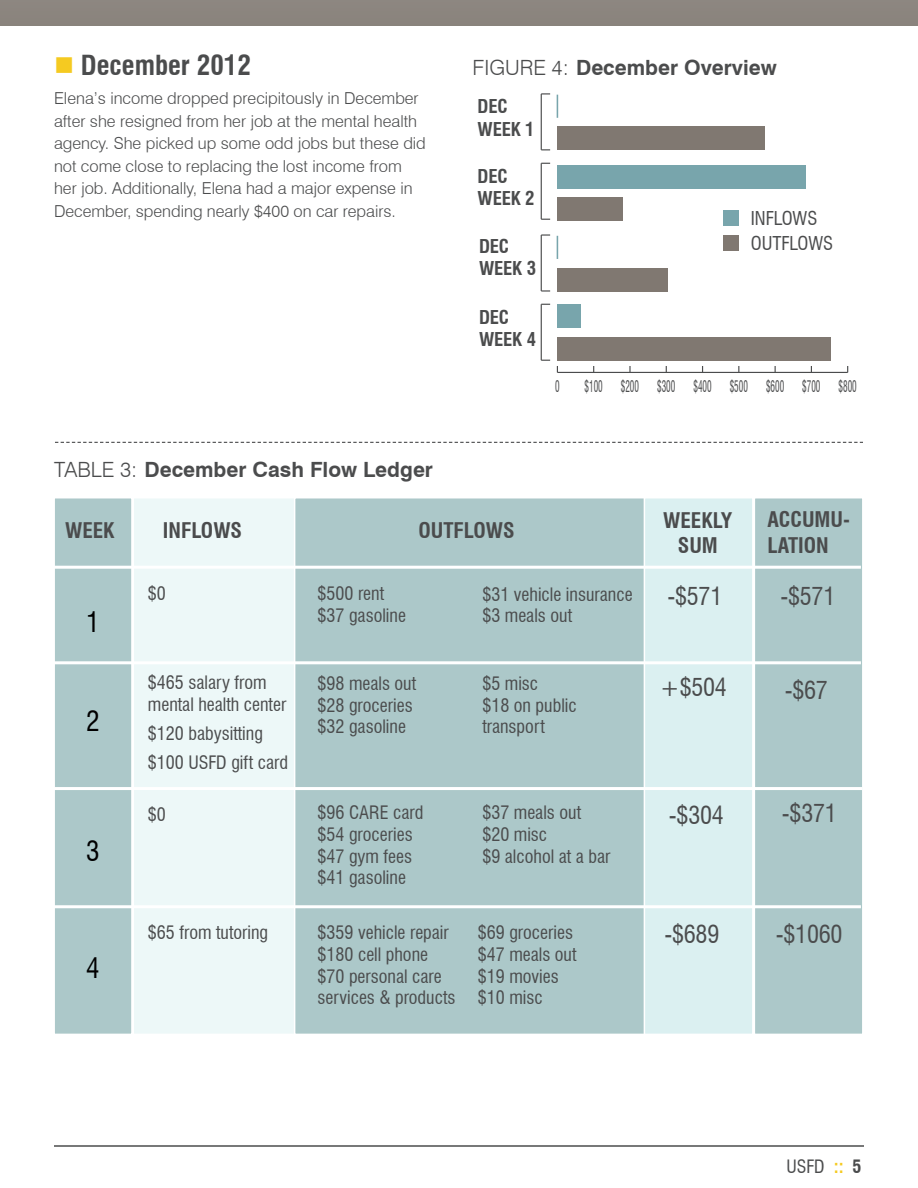
<style>
.page{position:relative;width:918px;height:1188px;background:#fff}
.page>*{position:absolute;margin:0;border:0;box-sizing:border-box;transform-origin:0 0}
.t1{font:condensed 27.15px "Swiss 721 BT";color:#000}
.t2{font:700 condensed 27px "Swiss 721 BT";color:#4b4c4d}
.t3{font:condensed 24.15px "Swiss 721 BT";letter-spacing:-.01em;color:#4b4c4d}
.t4{font:700 condensed 21.15px/25.3px "Swiss 721 BT";color:#4b4c4d;text-align:center}
.t5{font:700 21px "Swiss 721 BT";color:#4b4c4d}
.t6{font:700 condensed 18.6px/22.4px "Swiss 721 BT";letter-spacing:-.01em;color:#4b4c4d}
.t7{font:condensed 18.6px/25px "Swiss 721 BT";color:#4b4c4d}
.t8{font:condensed 18.15px/21.8px "Swiss 721 BT";color:#4b4c4d}
.t9{font:condensed 18px "Swiss 721 BT";color:#4b4c4d}
.t10{font:300 16.5px/22.5px "Swiss 721 BT";color:#4b4c4d}
.t11{font:condensed 15.6px "Swiss 721 BT";color:#4b4c4d;scale:.59 1}
.s1{color:#f5ca21}
.s2{font-weight:300}
.s3{font-weight:700;color:#f5ca21}
.s4{font-weight:700}
</style>
<div class="page">
<hr style="left:54px;top:1145px;width:810px;height:2px;background:#4b4c4d">
<hr style="left:541px;top:94px;width:1px;height:56px;background:#4b4c4d">
<hr style="left:541px;top:163px;width:1px;height:56px;background:#4b4c4d">
<hr style="left:541px;top:235px;width:1px;height:56px;background:#4b4c4d">
<svg style="left:541px;top:234px;width:9px;height:2px"></svg>
<svg style="left:541px;top:290px;width:9px;height:2px"></svg>
<div style="left:723px;top:210px;width:16px;height:16px;background:#78a5ac"></div>
<div style="left:723px;top:235px;width:16px;height:16px;background:#807871"></div>
<hr style="left:541px;top:304px;width:1px;height:56px;background:#4b4c4d">
<hr style="left:557px;top:372px;width:291px;height:1px;background:#4b4c4d">
<svg style="left:629px;top:366px;width:2px;height:6px"></svg>
<svg style="left:557px;top:95px;width:1px;height:23px"></svg>
<div style="left:557px;top:127px;width:208px;height:23px;background:#807871"></div>
<div style="left:557px;top:165px;width:249px;height:23px;background:#78a5ac"></div>
<div style="left:557px;top:197px;width:66px;height:24px;background:#807871"></div>
<svg style="left:557px;top:236px;width:1px;height:23px"></svg>
<div style="left:557px;top:268px;width:111px;height:23px;background:#807871"></div>
<div style="left:557px;top:305px;width:24px;height:23px;background:#78a5ac"></div>
<div style="left:557px;top:337px;width:274px;height:23px;background:#807871"></div>
<svg style="left:55px;top:442px;width:808px;height:1px"></svg>
<div style="left:54px;top:498px;width:78px;height:536px;background:#acc8c9"></div>
<div style="left:54px;top:497px;width:79px;height:538px;border:2px solid #fff"></div>
<div style="left:133px;top:498px;width:255px;height:536px;background:#edf8f8"></div>
<div style="left:295px;top:498px;width:357px;height:536px;background:#acc8c9"></div>
<div style="left:754px;top:498px;width:109px;height:536px;background:#acc8c9"></div>
<div style="left:754px;top:497px;width:109px;height:538px;border:2px solid #fff"></div>
<div style="left:644px;top:498px;width:109px;height:536px;background:#dbf0f1"></div>
<div style="left:644px;top:497px;width:110px;height:538px;border:2px solid #fff"></div>
<hr style="left:54px;top:566px;width:807px;height:3px;background:#fff">
<hr style="left:54px;top:905px;width:807px;height:3px;background:#fff">
<hr style="left:54px;top:787px;width:808px;height:3px;background:#fff">
<hr style="left:54px;top:661px;width:807px;height:3px;background:#fff">
<div style="left:0;top:0;width:918px;height:26px;background:#8b857e"></div>
<p class="t2" style="left:54px;top:49px;width:198px"><span class="s1">■</span> December 2012</p>
<p class="t10" style="left:54px;top:87px;width:373px">Elena’s income dropped precipitously in December after she resigned from her job at the mental health agency. She picked up some odd jobs but these did not come close to replacing the lost income from her job. Additionally, Elena had a major expense in December, spending nearly $400 on car repairs.</p>
<p class="t6" style="left:478px;top:95px;width:58px">DEC<br>WEEK 1</p>
<p class="t5" style="left:472px;top:54px;width:306px"><span class="s2">FIGURE 4:</span> December Overview</p>
<p class="t6" style="left:478px;top:165px;width:58px">DEC<br>WEEK 2</p>
<p class="t6" style="left:479px;top:235px;width:58px">DEC<br>WEEK 3</p>
<p class="t7" style="left:751px;top:205px;width:84px">INFLOWS<br>OUTFLOWS</p>
<p class="t5" style="left:54px;top:457px;width:381px"><span class="s2">TABLE 3:</span> December Cash Flow Ledger</p>
<p class="t6" style="left:479px;top:306px;width:58px">DEC<br>WEEK 4</p>
<p class="t11" style="left:555px;top:377px;width:9px">0</p>
<p class="t11" style="left:585px;top:377px;width:463px">$100 $200 $300 $400 $500 $600 $700 $800</p>
<p class="t4" style="left:65px;top:518px;width:51px">WEEK</p>
<p class="t4" style="left:163px;top:518px;width:81px">INFLOWS</p>
<p class="t4" style="left:418px;top:518px;width:98px">OUTFLOWS</p>
<p class="t4" style="left:663px;top:507px;width:71px">WEEKLY<br>SUM</p>
<p class="t4" style="left:767px;top:507px;width:84px;text-align:left">ACCUMU-<br>LATION</p>
<p class="t1" style="left:86px;top:606px;width:15px">1</p>
<p class="t1" style="left:86px;top:705px;width:15px">2</p>
<p class="t1" style="left:86px;top:834px;width:15px">3</p>
<p class="t1" style="left:86px;top:952px;width:15px">4</p>
<p class="t8" style="left:148px;top:583px;width:20px">$0</p>
<p class="t8" style="left:318px;top:583px;width:90px">$500 rent $37 gasoline</p>
<p class="t8" style="left:482px;top:583px;width:152px">$31 vehicle insurance $3 meals out</p>
<p class="t3" style="left:667px;top:582px;width:57px">-$571</p>
<p class="t3" style="left:780px;top:582px;width:57px">-$571</p>
<p class="t8" style="left:148px;top:671px;width:140px">$465 salary from mental health center</p>
<p class="t8" style="left:148px;top:719px;width:142px;line-height:29.2px">$120 babysitting $100 USFD gift card</p>
<p class="t8" style="left:318px;top:672px;width:100px">$98 meals out $28 groceries $32 gasoline</p>
<p class="t8" style="left:482px;top:672px;width:96px">$5 misc<br>$18 on public transport</p>
<p class="t3" style="left:660px;top:673px;width:69px">+$504</p>
<p class="t3" style="left:785px;top:675px;width:45px">-$67</p>
<p class="t8" style="left:148px;top:804px;width:20px">$0</p>
<p class="t8" style="left:148px;top:922px;width:122px">$65 from tutoring</p>
<p class="t8" style="left:318px;top:802px;width:107px">$96 CARE card $54 groceries $47 gym fees $41 gasoline</p>
<p class="t8" style="left:318px;top:922px;width:140px">$359 vehicle repair $180 cell phone $70 personal care services &amp; products</p>
<p class="t8" style="left:482px;top:802px;width:129px">$37 meals out $20 misc<br>$9 alcohol at a bar</p>
<p class="t8" style="left:478px;top:922px;width:100px">$69 groceries $47 meals out $19 movies $10 misc</p>
<p class="t3" style="left:669px;top:800px;width:57px">-$304</p>
<p class="t3" style="left:664px;top:919px;width:57px">-$689</p>
<p class="t3" style="left:782px;top:799px;width:57px">-$371</p>
<p class="t3" style="left:776px;top:919px;width:68px">-$1060</p>
<p class="t9" style="left:787px;top:1156px;width:77px">USFD <span class="s3">::</span> <span class="s4">5</span></p>
</div>
